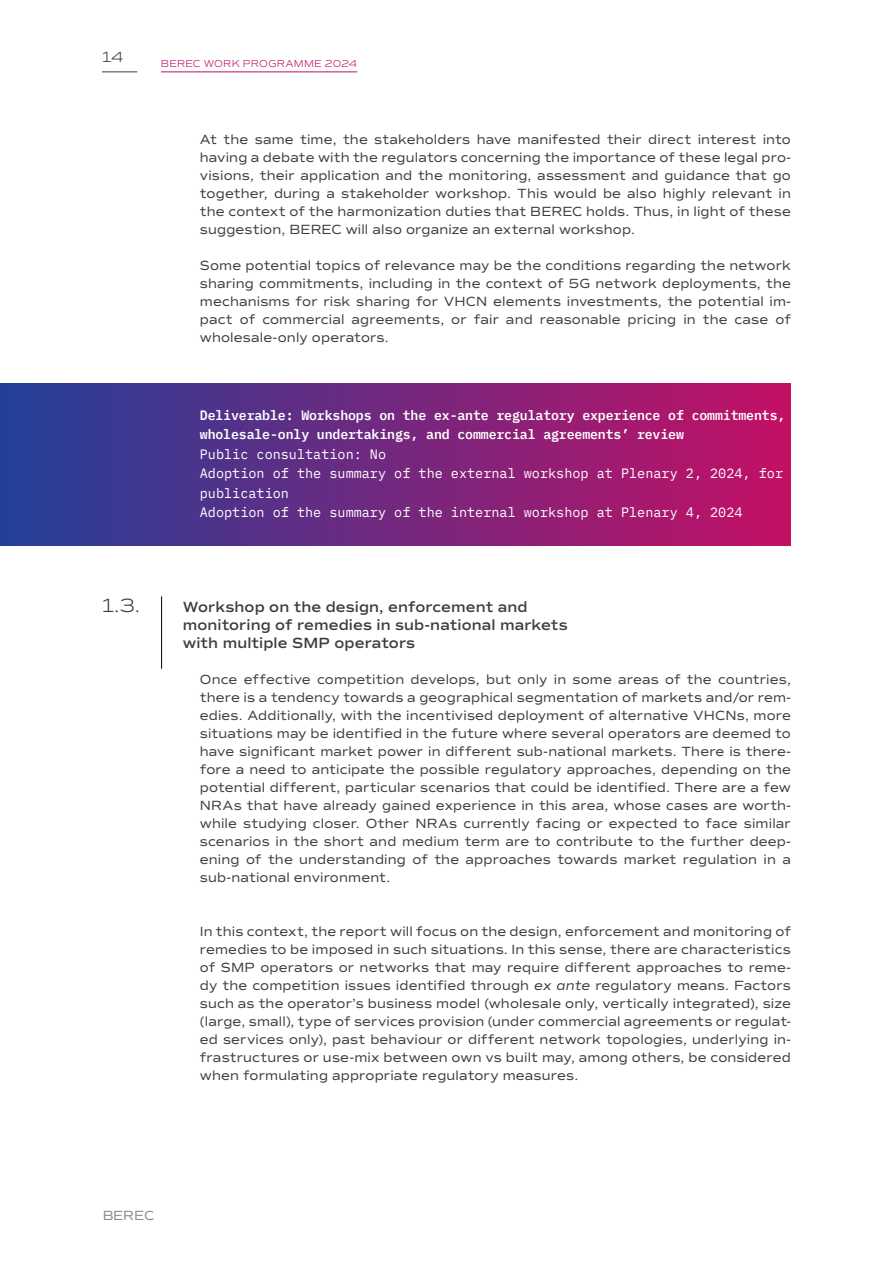
<style>
.page{position:relative;width:893px;height:1263px;background:#fff}
.page>*{position:absolute;margin:0;border:0;box-sizing:border-box;transform-origin:0 0}
.t1{font:300 19.5px "Commuters Sans";color:#3d3d3d}
.t2{font:600 15px/18px "Commuters Sans";letter-spacing:.005em;color:#3d3d3d}
.t3{font:300 15px "Commuters Sans";color:#3d3d3d}
.NEW_Body_-_Regular_9pt{font:13.5px/18px "Commuters Sans";letter-spacing:.01em;color:#3d3d3d;text-align:justify}
.NEW_White_box_LEFT{font:13.5px/19.5px "IBM Plex Mono 2";color:#fff}
.NEW_White_box_LEFT_Title{font:600 13.5px/19.5px "IBM Plex Mono";letter-spacing:-.01em;color:#fff}
.t4{font:13.5px "Commuters Sans Regular 3";letter-spacing:.01em;color:#3d3d3d}
.t5{font:300 10.2px "Commuters Sans";letter-spacing:.02em;color:#c31065}
.s1{font-family:"FONTSPRINGDEMO Commuters Sans";font-style:italic}
</style>
<div class="page">
<hr style="left:102px;top:72px;width:35px;height:1px;background:#3d3d3d">
<div style="left:0;top:384px;width:791px;height:84px;background:linear-gradient(to right,#234099,#c41065)"></div>
<div style="left:0;top:423px;width:791px;height:64px;background:linear-gradient(to right,#234099,#c41065)"></div>
<div style="left:0;top:442px;width:791px;height:84px;background:linear-gradient(to right,#234099,#c41065)"></div>
<div style="left:0;top:481px;width:791px;height:65px;background:linear-gradient(to right,#234099,#c41065)"></div>
<hr style="left:161px;top:596px;width:1px;height:73px;background:#000">
<hr style="left:161px;top:72px;width:196px;height:1px;background:#c31065">
<p class="t3" style="left:102px;top:48px;width:23px">14</p>
<p class="t5" style="left:161px;top:58px;width:198px">BEREC WORK PROGRAMME 2024</p>
<p class="NEW_Body_-_Regular_9pt" style="left:200px;top:130px;width:593px">At the same time, the stakeholders have manifested their direct interest into having a debate with the regulators concerning the importance of these legal pro&shy;visions, their application and the monitoring, assessment and guidance that go together, during a stakeholder workshop. This would be also highly relevant in the context of the harmonization duties that BEREC holds. Thus, in light of these suggestion, BEREC will also organize an external workshop.</p>
<p class="NEW_Body_-_Regular_9pt" style="left:200px;top:256px;width:593px">Some potential topics of relevance may be the conditions regarding the network sharing commitments, including in the context of 5G network deployments, the mechanisms for risk sharing for VHCN elements investments, the potential im&shy;pact of commercial agreements, or fair and reasonable pricing in the case of wholesale-only operators.</p>
<p class="NEW_White_box_LEFT_Title" style="left:200px;top:404px;width:587px">Deliverable: Workshops on the ex-ante regulatory experience of commitments, wholesale-only undertakings, and commercial agreements’ review</p>
<p class="NEW_White_box_LEFT" style="left:200px;top:443px;width:188px">Public consultation: No</p>
<p class="NEW_White_box_LEFT" style="left:200px;top:463px;width:585px">Adoption of the summary of the external workshop at Plenary 2, 2024, for publication</p>
<p class="NEW_White_box_LEFT" style="left:200px;top:502px;width:544px">Adoption of the summary of the internal workshop at Plenary 4, 2024</p>
<p class="t1" style="left:102px;top:594px;width:40px">1.3.</p>
<p class="t2" style="left:183px;top:598px;width:386px">Workshop on the design, enforcement and monitoring of remedies in sub-national markets with multiple SMP operators</p>
<p class="NEW_Body_-_Regular_9pt" style="left:200px;top:670px;width:593px">Once effective competition develops, but only in some areas of the countries, there is a tendency towards a geographical segmentation of markets and/or rem&shy;edies. Additionally, with the incentivised deployment of alternative VHCNs, more situations may be identified in the future where several operators are deemed to have significant market power in different sub-national markets. There is there&shy;fore a need to anticipate the possible regulatory approaches, depending on the potential different, particular scenarios that could be identified. There are a few NRAs that have already gained experience in this area, whose cases are worth&shy;while studying closer. Other NRAs currently facing or expected to face similar scenarios in the short and medium term are to contribute to the further deep&shy;ening of the understanding of the approaches towards market regulation in a sub-national environment.</p>
<p class="NEW_Body_-_Regular_9pt" style="left:200px;top:922px;width:593px">In this context, the report will focus on the design, enforcement and monitoring of remedies to be imposed in such situations. In this sense, there are characteristics of SMP operators or networks that may require different approaches to reme&shy;dy the competition issues identified through <span class="s1">ex ante</span> regulatory means. Factors such as the operator’s business model (wholesale only, vertically integrated), size (large, small), type of services provision (under commercial agreements or regulat&shy;ed services only), past behaviour or different network topologies, underlying in&shy;frastructures or use-mix between own vs built may, among others, be considered when formulating appropriate regulatory measures.</p>
<p class="t4" style="left:102px;top:1207px;width:54px">BEREC</p>
</div>
